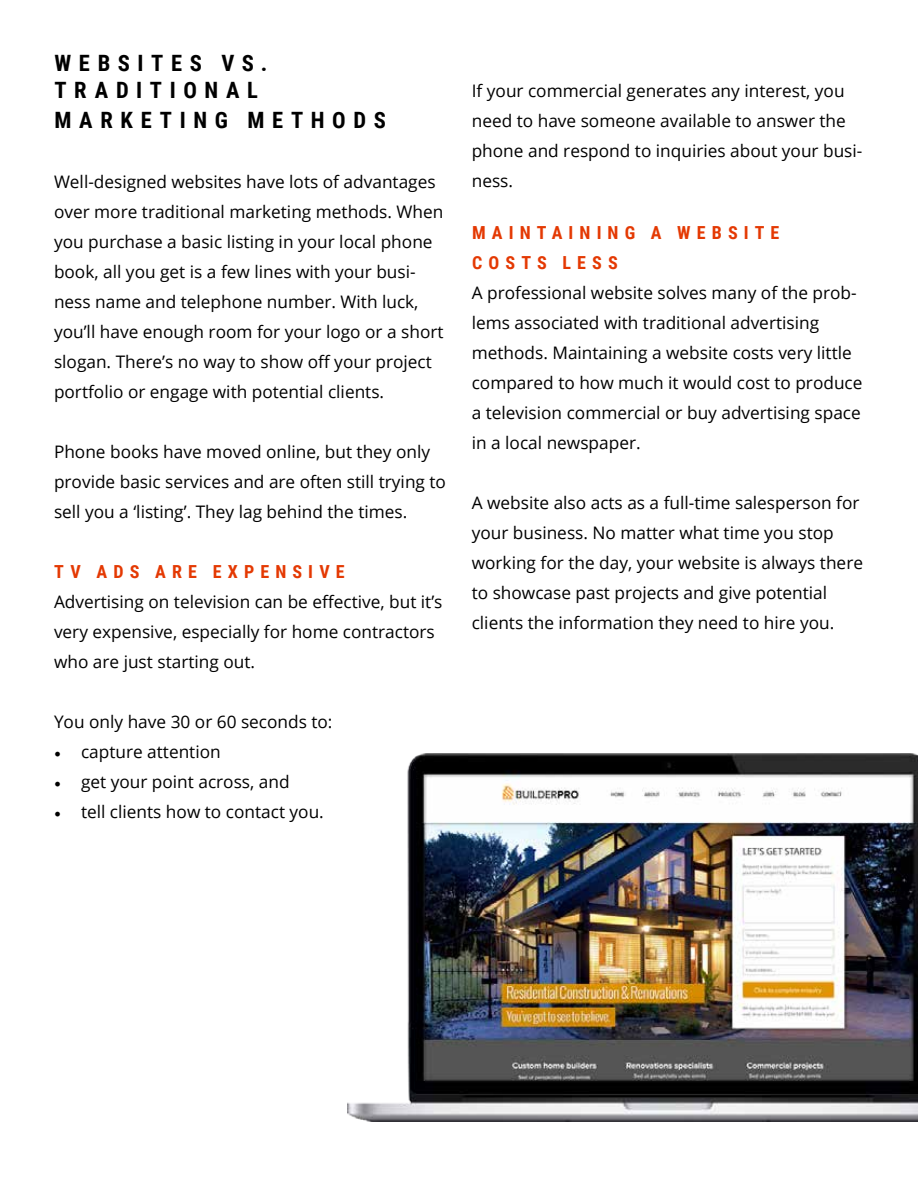
<style>
.page{position:relative;width:918px;height:1188px;background:#fff}
.page>*{position:absolute;margin:0;border:0;box-sizing:border-box;transform-origin:0 0}
.t1{font:700 22.5px/27px "Roboto Condensed";letter-spacing:.34em;color:#000}
.t2{font:700 18px/30px "Roboto Condensed";letter-spacing:.34em;color:#e43903}
.t3{font:17.25px/30px "Open Sans";color:#000}
.s1{font-family:"Minion Pro";font-size:18px}
</style>
<div class="page">
<img style="left:348px;top:753px;width:570px;height:369px">
<h1 class="t1" style="left:54px;top:49px;width:214px">WEBSITES VS.<br>TRADITIONAL</h1>
<h1 class="t1" style="left:54px;top:106px;width:333px">MARKETING METHODS</h1>
<p class="t3" style="left:54px;top:166px;width:391px">Well-designed websites have lots of advantages over more traditional marketing methods. When you purchase a basic listing in your local phone book, all you get is a few lines with your busi&shy;ness name and telephone number. With luck, you’ll have enough room for your logo or a short slogan. There’s no way to show off your project portfolio or engage with potential clients.</p>
<p class="t3" style="left:54px;top:436px;width:394px">Phone books have moved online, but they only provide basic services and are often still trying to sell you a ‘listing’. They lag behind the times.</p>
<p class="t2" style="left:54px;top:556px;width:292px">TV ADS ARE EXPENSIVE</p>
<p class="t3" style="left:54px;top:586px;width:390px">Advertising on television can be effective, but it’s very expensive, especially for home contractors who are just starting out.</p>
<p class="t3" style="left:54px;top:706px;width:280px">You only have 30 or 60 seconds to:</p>
<p class="t3" style="left:54px;top:736px;width:168px"><span class="s1">•</span> capture attention</p>
<p class="t3" style="left:54px;top:766px;width:237px"><span class="s1">•</span> get your point across, and</p>
<p class="t3" style="left:54px;top:796px;width:271px"><span class="s1">•</span> tell clients how to contact you.</p>
<p class="t3" style="left:472px;top:76px;width:392px">If your commercial generates any interest, you need to have someone available to answer the phone and respond to inquiries about your busi&shy;ness.</p>
<p class="t2" style="left:472px;top:217px;width:309px">MAINTAINING A WEBSITE<br>COSTS LESS</p>
<p class="t3" style="left:472px;top:277px;width:392px">A professional website solves many of the prob&shy;lems associated with traditional advertising methods. Maintaining a website costs very little compared to how much it would cost to produce a television commercial or buy advertising space in a local newspaper.</p>
<p class="t3" style="left:472px;top:487px;width:393px">A website also acts as a full-time salesperson for your business. No matter what time you stop working for the day, your website is always there to showcase past projects and give potential clients the information they need to hire you.</p>
</div>
